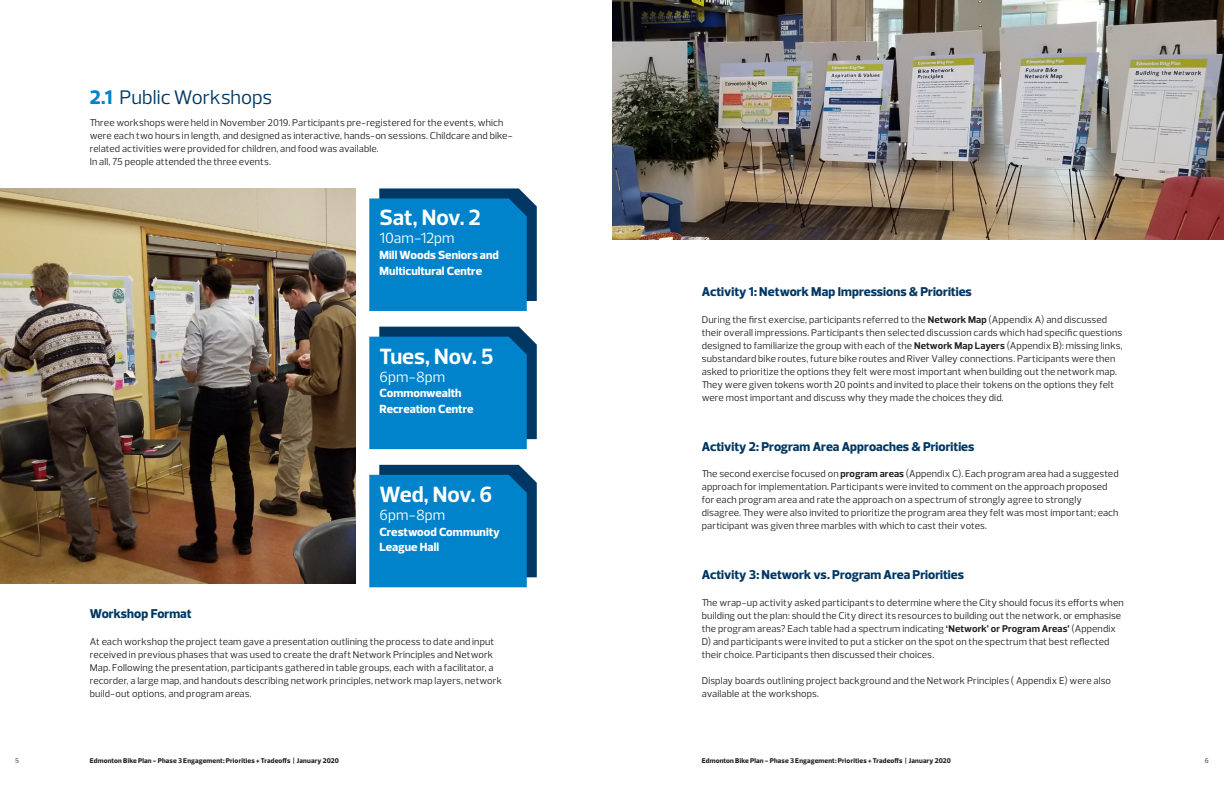
<style>
.page{position:relative;width:1224px;height:792px;background:#fff}
.page>*{position:absolute;margin:0;border:0;box-sizing:border-box;transform-origin:0 0}
.BODY{font:700 22.5px "Prelo";color:#fff}
.PE_Body_Large_Docs{font:20px "Prelo";color:#003764}
.BODY-2{font:15px "Prelo";letter-spacing:.005em;color:#fff}
.BODY-3{font:800 13px "Prelo";color:#003764}
.BODY-4{font:800 12px/15.8px "Prelo";color:#fff}
.BODY-5{font:10px/13px "Prelo";letter-spacing:.01em;color:#231f20}
.t1{font:800 7px "Prelo";letter-spacing:.02em;color:#231f20}
.t2{font:7px "Prelo";color:#231f20}
.s1{font-weight:800;color:#0083ca}
.s2{font-weight:700}
</style>
<div class="page">
<svg style="left:369px;top:188px;width:168px;height:123px;background:#067cbe"></svg>
<svg style="left:369px;top:327px;width:168px;height:122px;background:#057cbe"></svg>
<svg style="left:369px;top:465px;width:168px;height:122px;background:#057bbe"></svg>
<img style="left:0;top:188px;width:355px;height:395px">
<img style="left:612px;top:0;width:612px;height:239px">
<p class="PE_Body_Large_Docs" style="left:90px;top:85px;width:184px"><span class="s1">2.1</span> Public Workshops</p>
<p class="BODY-5" style="left:90px;top:117px;width:424px">Three workshops were held in November 2019. Participants pre-registered for the events, which were each two hours in length, and designed as interactive, hands-on sessions. Childcare and bike&shy;related activities were provided for children, and food was available.<br>In all, 75 people attended the three events.</p>
<p class="BODY" style="left:379px;top:204px;width:103px">Sat, Nov. 2</p>
<p class="BODY-2" style="left:379px;top:229px;width:77px">10am-12pm</p>
<p class="BODY-4" style="left:379px;top:247px;width:121px">Mill Woods Seniors and<br>Multicultural Centre</p>
<p class="BODY" style="left:379px;top:342px;width:116px">Tues, Nov. 5</p>
<p class="BODY-2" style="left:379px;top:367px;width:67px">6pm-8pm</p>
<p class="BODY-4" style="left:379px;top:386px;width:96px">Commonwealth<br>Recreation Centre</p>
<p class="BODY" style="left:379px;top:480px;width:114px">Wed, Nov. 6</p>
<p class="BODY-2" style="left:379px;top:506px;width:67px">6pm-8pm</p>
<p class="BODY-4" style="left:379px;top:524px;width:122px">Crestwood Community<br>League Hall</p>
<p class="BODY-3" style="left:90px;top:606px;width:103px">Workshop Format</p>
<p class="BODY-5" style="left:90px;top:635px;width:414px">At each workshop the project team gave a presentation outlining the process to date and input received in previous phases that was used to create the draft Network Principles and Network Map. Following the presentation, participants gathered in table groups, each with a facilitator, a recorder, a large map, and handouts describing network principles, network map layers, network build-out options, and program areas.</p>
<p class="BODY-3" style="left:702px;top:284px;width:272px">Activity 1: Network Map Impressions &amp; Priorities</p>
<p class="BODY-5" style="left:702px;top:313px;width:422px">During the first exercise, participants referred to the <span class="s2">Network Map</span> (Appendix A) and discussed their overall impressions. Participants then selected discussion cards which had specific questions designed to familiarize the group with each of the <span class="s2">Network Map Layers</span> (Appendix B): missing links, substandard bike routes, future bike routes and River Valley connections. Participants were then asked to prioritize the options they felt were most important when building out the network map.<br>They were given tokens worth 20 points and invited to place their tokens on the options they felt were most important and discuss why they made the choices they did.</p>
<p class="BODY-3" style="left:702px;top:439px;width:274px">Activity 2: Program Area Approaches &amp; Priorities</p>
<p class="BODY-5" style="left:702px;top:468px;width:418px">The second exercise focused on <span class="s2">program areas</span> (Appendix C). Each program area had a suggested approach for implementation. Participants were invited to comment on the approach proposed for each program area and rate the approach on a spectrum of strongly agree to strongly disagree. They were also invited to prioritize the program area they felt was most important; each participant was given three marbles with which to cast their votes.</p>
<p class="BODY-3" style="left:702px;top:567px;width:264px">Activity 3: Network vs. Program Area Priorities</p>
<p class="BODY-5" style="left:702px;top:596px;width:423px">The wrap-up activity asked participants to determine where the City should focus its efforts when building out the plan: should the City direct its resources to building out the network, or emphasise the program areas? Each table had a spectrum indicating <span class="s2">‘Network’ or Program Areas’</span> (Appendix D) and participants were invited to put a sticker on the spot on the spectrum that best reflected their choice. Participants then discussed their choices.</p>
<p class="BODY-5" style="left:702px;top:675px;width:411px">Display boards outlining project background and the Network Principles ( Appendix E) were also available at the workshops.</p>
<p class="t2" style="left:15px;top:756px;width:5px">5</p>
<p class="t1" style="left:90px;top:756px;width:251px">Edmonton Bike Plan - Phase 3 Engagement: Priorities + Tradeoffs | January 2020</p>
<p class="t1" style="left:702px;top:756px;width:251px">Edmonton Bike Plan - Phase 3 Engagement: Priorities + Tradeoffs | January 2020</p>
<p class="t2" style="left:1205px;top:756px;width:5px">6</p>
</div>
